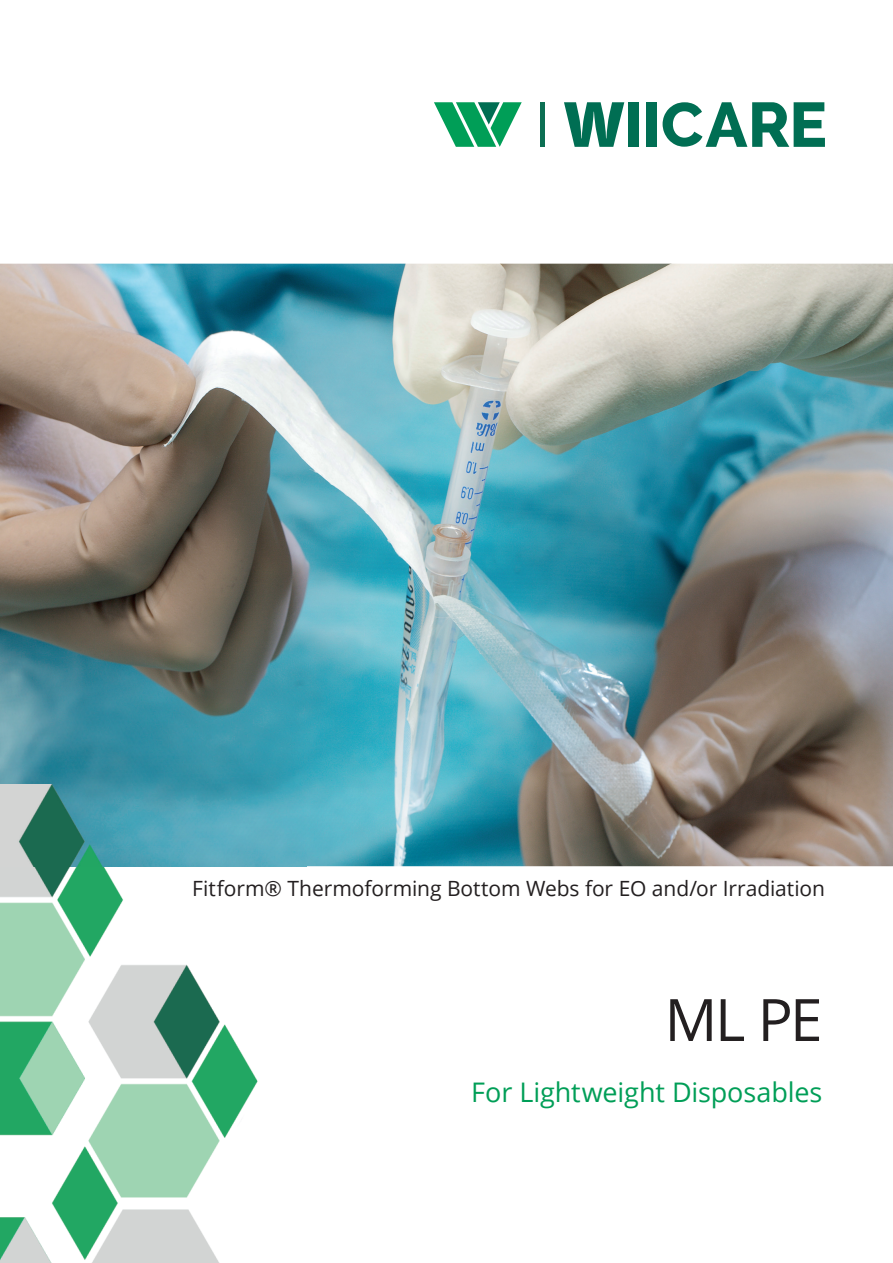
<style>
.page{position:relative;width:893px;height:1263px;background:#fff}
.page>*{position:absolute;margin:0;border:0;box-sizing:border-box;transform-origin:0 0}
.t1{font:58.5px "Open Sans";color:#231f20}
.t2{font:27px "Open Sans";letter-spacing:-.005em;color:#009e57}
.t3{font:21px "Open Sans";letter-spacing:-.005em;color:#231f20}
</style>
<div class="page">
<img style="left:0;top:264px;width:893px;height:602px">
<svg style="left:434px;top:102px;width:88px;height:45px"></svg>
<hr style="left:541px;top:102px;width:4px;height:45px;background:#0c6f53">
<svg style="left:564px;top:102px;width:60px;height:45px"></svg>
<div style="left:629px;top:102px;width:10px;height:45px;background:#006e53"></div>
<div style="left:647px;top:102px;width:10px;height:45px;background:#006e53"></div>
<svg style="left:663px;top:102px;width:162px;height:45px"></svg>
<img style="left:0;top:785px;width:306px;height:478px">
<p class="t3" style="left:192px;top:874px;width:634px">Fitform® Thermoforming Bottom Webs for EO and/or Irradiation</p>
<h1 class="t1" style="left:664px;top:980px;width:159px">ML PE</h1>
<p class="t2" style="left:471px;top:1073px;width:353px">For Lightweight Disposables</p>
</div>
